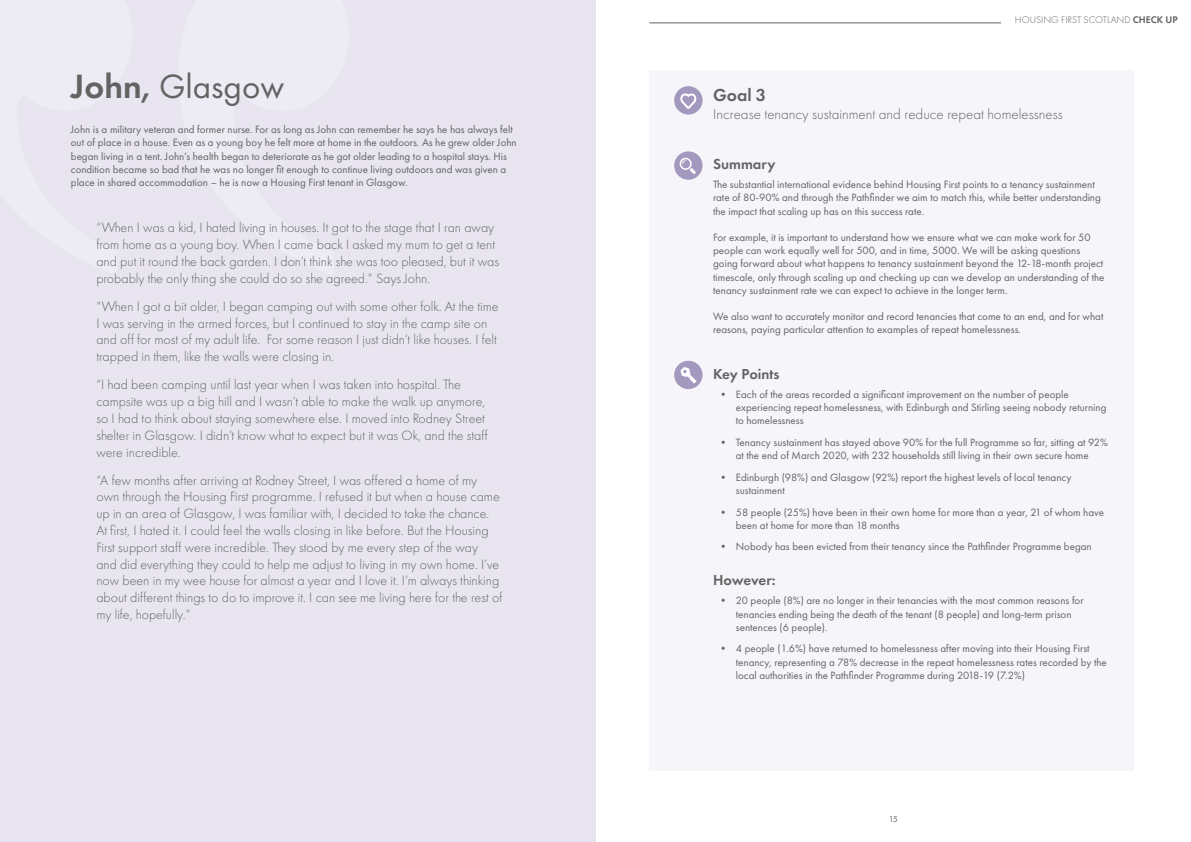
<style>
.page{position:relative;width:1191px;height:842px;background:#fff}
.page>*{position:absolute;margin:0;border:0;box-sizing:border-box;transform-origin:0 0}
.t1{font:35px "Futura PT";color:#646363}
.t2{font:600 18px "Futura PT";color:#646363}
.t3{font:300 15px "Futura PT";color:#646363}
.t4{font:600 15px "Futura PT";color:#646363}
.t5{font:300 14px/16.8px "Futura PT";color:#646363}
.t6{font:11px/13.2px "Futura PT";color:#646363}
.t7{font:300 10px "Futura PT";color:#646363}
.t8{font:9px "Futura PT";color:#646363}
.s1{font-weight:600}
</style>
<div class="page">
<hr style="left:649px;top:23px;width:352px;height:1px;background:#646363">
<div style="left:0;top:0;width:595px;height:842px;background:#e8e5f0"></div>
<div style="left:649px;top:71px;width:484px;height:700px;background:#f6f5f9"></div>
<div style="left:674px;top:86px;width:28px;height:29px;background:#a399bf;border-radius:50%"></div>
<svg style="left:680px;top:93px;width:17px;height:15px"></svg>
<div style="left:674px;top:151px;width:28px;height:29px;background:#a399bf;border-radius:50%"></div>
<svg style="left:679px;top:158px;width:17px;height:16px"></svg>
<div style="left:674px;top:361px;width:28px;height:28px;background:#a399bf;border-radius:50%"></div>
<svg style="left:680px;top:367px;width:16px;height:16px"></svg>
<h1 class="t1" style="left:71px;top:65px;width:215px"><span class="s1">John,</span> Glasgow</h1>
<p class="t6" style="left:71px;top:123px;width:447px">John is a military veteran and former nurse. For as long as John can remember he says he has always felt out of place in a house. Even as a young boy he felt more at home in the outdoors. As he grew older John began living in a tent. John’s health began to deteriorate as he got older leading to a hospital stays. His condition became so bad that he was no longer fit enough to continue living outdoors and was given a place in shared accommodation – he is now a Housing First tenant in Glasgow.</p>
<p class="t5" style="left:96px;top:219px;width:404px">“When I was a kid, I hated living in houses. It got to the stage that I ran away from home as a young boy. When I came back I asked my mum to get a tent and put it round the back garden. I don’t think she was too pleased, but it was probably the only thing she could do so she agreed.” Says John.</p>
<p class="t5" style="left:96px;top:298px;width:404px">“When I got a bit older, I began camping out with some other folk. At the time I was serving in the armed forces, but I continued to stay in the camp site on and off for most of my adult life. For some reason I just didn’t like houses. I felt trapped in them, like the walls were closing in.</p>
<p class="t5" style="left:96px;top:376px;width:393px">“I had been camping until last year when I was taken into hospital. The campsite was up a big hill and I wasn’t able to make the walk up anymore, so I had to think about staying somewhere else. I moved into Rodney Street shelter in Glasgow. I didn’t know what to expect but it was Ok, and the staff were incredible.</p>
<p class="t5" style="left:96px;top:472px;width:407px">“A few months after arriving at Rodney Street, I was offered a home of my own through the Housing First programme. I refused it but when a house came up in an area of Glasgow, I was familiar with, I decided to take the chance.<br>At first, I hated it. I could feel the walls closing in like before. But the Housing First support staff were incredible. They stood by me every step of the way<br>and did everything they could to help me adjust to living in my own home. I’ve now been in my wee house for almost a year and I love it. I’m always thinking about different things to do to improve it. I can see me living here for the rest of my life, hopefully.”</p>
<p class="t7" style="left:1015px;top:14px;width:164px">HOUSING FIRST SCOTLAND <span class="s1">CHECK UP</span></p>
<h2 class="t2" style="left:713px;top:84px;width:54px">Goal 3</h2>
<h3 class="t3" style="left:713px;top:106px;width:351px">Increase tenancy sustainment and reduce repeat homelessness</h3>
<h3 class="t4" style="left:713px;top:155px;width:64px">Summary</h3>
<p class="t6" style="left:713px;top:178px;width:389px">The substantial international evidence behind Housing First points to a tenancy sustainment rate of 80-90% and through the Pathfinder we aim to match this, while better understanding the impact that scaling up has on this success rate.</p>
<p class="t6" style="left:713px;top:231px;width:393px">For example, it is important to understand how we ensure what we can make work for 50 people can work equally well for 500, and in time, 5000. We will be asking questions going forward about what happens to tenancy sustainment beyond the 12-18-month project timescale, only through scaling up and checking up can we develop an understanding of the tenancy sustainment rate we can expect to achieve in the longer term.</p>
<p class="t6" style="left:713px;top:310px;width:392px">We also want to accurately monitor and record tenancies that come to an end, and for what reasons, paying particular attention to examples of repeat homelessness.</p>
<h3 class="t4" style="left:713px;top:364px;width:68px">Key Points</h3>
<p class="t6" style="left:736px;top:387px;width:372px;text-indent:-18px">• Each of the areas recorded a significant improvement on the number of people experiencing repeat homelessness, with Edinburgh and Stirling seeing nobody returning to homelessness</p>
<p class="t6" style="left:718px;top:435px;width:391px;text-align:center">• Tenancy sustainment has stayed above 90% for the full Programme so far, sitting at 92% at the end of March 2020, with 232 households still living in their own secure home</p>
<p class="t6" style="left:736px;top:470px;width:337px;text-indent:-18px">• Edinburgh (98%) and Glasgow (92%) report the highest levels of local tenancy sustainment</p>
<p class="t6" style="left:736px;top:505px;width:370px;text-indent:-18px">• 58 people (25%) have been in their own home for more than a year, 21 of whom have been at home for more than 18 months</p>
<p class="t6" style="left:718px;top:540px;width:375px">• Nobody has been evicted from their tenancy since the Pathfinder Programme began</p>
<h3 class="t4" style="left:713px;top:571px;width:64px">However:</h3>
<p class="t6" style="left:736px;top:594px;width:349px;text-indent:-18px">• 20 people (8%) are no longer in their tenancies with the most common reasons for tenancies ending being the death of the tenant (8 people) and long-term prison sentences (6 people).</p>
<p class="t6" style="left:736px;top:642px;width:372px;text-indent:-18px">• 4 people (1.6%) have returned to homelessness after moving into their Housing First tenancy, representing a 78% decrease in the repeat homelessness rates recorded by the local authorities in the Pathfinder Programme during 2018-19 (7.2%)</p>
<p class="t8" style="left:888px;top:813px;width:11px">15</p>
</div>
